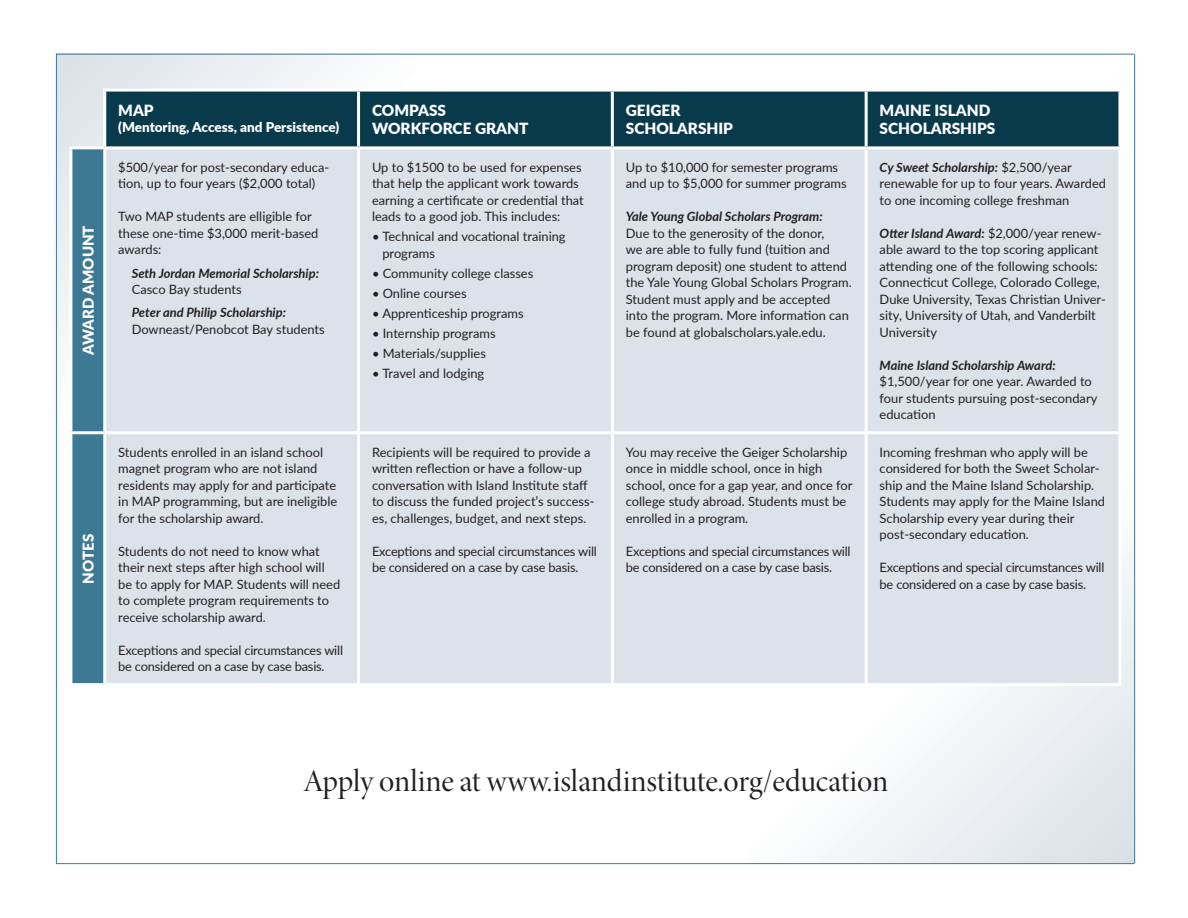
<style>
.page{position:relative;width:1188px;height:918px;background:#fff}
.page>*{position:absolute;margin:0;border:0;box-sizing:border-box;transform-origin:0 0}
.t1{font:31.5px "Minion Pro Disp";letter-spacing:-.005em;color:#231f20}
.t2{font:900 15.3px/18.5px "Lato";color:#fff}
.t3{font:900 15px "Lato";color:#fff}
.t4{font:900 13.5px "Lato";color:#fff}
.t5{font:12.9px/16.5px "Lato";color:#231f20}
.t6{font:italic 700 12.9px "Lato";color:#231f20}
.s1{font-weight:700;font-style:italic}
</style>
<div class="page">
<div style="left:749px;top:461px;width:385px;height:403px;background:linear-gradient(to right,#fff,#e2e7ec)"></div>
<svg style="left:57px;top:55px;width:291px;height:291px"></svg>
<hr style="left:1134px;top:55px;width:1px;height:808px;background:#3e7993">
<hr style="left:56px;top:54px;width:1px;height:809px;background:#3e7993">
<hr style="left:56px;top:54px;width:1078px;height:1px;background:#3e7993">
<hr style="left:56px;top:863px;width:1078px;height:1px;background:#3e7993">
<div style="left:106px;top:92px;width:1012px;height:54px;background:#093a4b"></div>
<div style="left:72px;top:149px;width:31px;height:534px;background:#3e7993"></div>
<div style="left:106px;top:149px;width:1012px;height:534px;background:#dce2e9"></div>
<hr style="left:69px;top:146px;width:36px;height:3px;background:#fff">
<hr style="left:611px;top:92px;width:3px;height:54px;background:#fff">
<hr style="left:865px;top:92px;width:3px;height:54px;background:#fff">
<hr style="left:69px;top:149px;width:3px;height:282px;background:#fff">
<hr style="left:105px;top:146px;width:254px;height:3px;background:#fff">
<hr style="left:103px;top:149px;width:3px;height:282px;background:#fff">
<hr style="left:357px;top:149px;width:3px;height:282px;background:#fff">
<hr style="left:611px;top:149px;width:3px;height:282px;background:#fff">
<hr style="left:865px;top:149px;width:3px;height:282px;background:#fff">
<hr style="left:69px;top:431px;width:36px;height:3px;background:#fff">
<hr style="left:105px;top:431px;width:254px;height:3px;background:#fff">
<hr style="left:359px;top:431px;width:253px;height:3px;background:#fff">
<hr style="left:357px;top:434px;width:3px;height:249px;background:#fff">
<hr style="left:612px;top:431px;width:254px;height:3px;background:#fff">
<hr style="left:611px;top:434px;width:3px;height:249px;background:#fff">
<hr style="left:866px;top:431px;width:255px;height:3px;background:#fff">
<hr style="left:865px;top:434px;width:3px;height:249px;background:#fff">
<hr style="left:1118px;top:434px;width:3px;height:249px;background:#fff">
<hr style="left:612px;top:683px;width:254px;height:3px;background:#fff">
<hr style="left:866px;top:683px;width:255px;height:3px;background:#fff">
<hr style="left:103px;top:89px;width:256px;height:3px;background:#fff">
<hr style="left:357px;top:92px;width:3px;height:54px;background:#fff">
<hr style="left:103px;top:92px;width:3px;height:54px;background:#fff">
<p class="t3" style="left:77px;top:355px;width:131px;rotate:-90deg">AWARD AMOUNT</p>
<p class="t2" style="left:118px;top:100px;width:37px">MAP</p>
<p class="t4" style="left:118px;top:117px;width:223px">(Mentoring, Access, and Persistence)</p>
<p class="t5" style="left:118px;top:158px;width:213px">$500/year for post-secondary educa&shy;tion, up to four years ($2,000 total)</p>
<p class="t5" style="left:118px;top:208px;width:202px">Two MAP students are elligible for these one-time $3,000 merit-based awards:</p>
<p class="t6" style="left:132px;top:263px;width:189px">Seth Jordan Memorial Scholarship:</p>
<p class="t5" style="left:132px;top:281px;width:111px">Casco Bay students</p>
<p class="t6" style="left:132px;top:303px;width:156px">Peter and Philip Scholarship:</p>
<p class="t5" style="left:132px;top:320px;width:195px">Downeast/Penobcot Bay students</p>
<p class="t3" style="left:77px;top:584px;width:51px;rotate:-90deg">NOTES</p>
<p class="t5" style="left:118px;top:443px;width:220px">Students enrolled in an island school magnet program who are not island residents may apply for and participate in MAP programming, but are ineligible for the scholarship award.</p>
<p class="t5" style="left:118px;top:542px;width:223px">Students do not need to know what their next steps after high school will be to apply for MAP. Students will need to complete program requirements to receive scholarship award.</p>
<p class="t5" style="left:118px;top:641px;width:226px">Exceptions and special circumstances will be considered on a case by case basis.</p>
<p class="t2" style="left:372px;top:100px;width:158px">COMPASS<br>WORKFORCE GRANT</p>
<p class="t2" style="left:626px;top:100px;width:109px">GEIGER<br>SCHOLARSHIP</p>
<p class="t2" style="left:880px;top:100px;width:117px">MAINE ISLAND<br>SCHOLARSHIPS</p>
<p class="t5" style="left:372px;top:158px;width:213px">Up to $1500 to be used for expenses that help the applicant work towards earning a certificate or credential that leads to a good job. This includes:</p>
<p class="t5" style="left:382px;top:228px;width:185px;text-indent:-10px">• Technical and vocational training programs</p>
<p class="t5" style="left:372px;top:264px;width:163px">• Community college classes</p>
<p class="t5" style="left:372px;top:284px;width:96px">• Online courses</p>
<p class="t5" style="left:372px;top:304px;width:153px">• Apprenticeship programs</p>
<p class="t5" style="left:372px;top:324px;width:125px">• Internship programs</p>
<p class="t5" style="left:372px;top:344px;width:115px">• Materials/supplies</p>
<p class="t5" style="left:372px;top:364px;width:114px">• Travel and lodging</p>
<p class="t5" style="left:372px;top:443px;width:224px">Recipients will be required to provide a written reflection or have a follow-up conversation with Island Institute staff to discuss the funded project’s success&shy;es, challenges, budget, and next steps.</p>
<p class="t5" style="left:372px;top:542px;width:226px">Exceptions and special circumstances will be considered on a case by case basis.</p>
<p class="t5" style="left:626px;top:158px;width:222px">Up to $10,000 for semester programs and up to $5,000 for summer programs</p>
<p class="t6" style="left:626px;top:207px;width:199px">Yale Young Global Scholars Program:</p>
<p class="t5" style="left:626px;top:224px;width:227px">Due to the generosity of the donor,<br>we are able to fully fund (tuition and program deposit) one student to attend the Yale Young Global Scholars Program.<br>Student must apply and be accepted into the program. More information can be found at globalscholars.yale.edu.</p>
<p class="t5" style="left:626px;top:443px;width:228px">You may receive the Geiger Scholarship once in middle school, once in high school, once for a gap year, and once for college study abroad. Students must be enrolled in a program.</p>
<p class="t5" style="left:626px;top:542px;width:226px">Exceptions and special circumstances will be considered on a case by case basis.</p>
<p class="t5" style="left:880px;top:158px;width:228px"><span class="s1">Cy Sweet Scholarship:</span> $2,500/year renewable for up to four years. Awarded to one incoming college freshman</p>
<p class="t5" style="left:880px;top:224px;width:228px"><span class="s1">Otter Island Award:</span> $2,000/year renew&shy;able award to the top scoring applicant attending one of the following schools:<br>Connecticut College, Colorado College, Duke University, Texas Christian Univer&shy;sity, University of Utah, and Vanderbilt University</p>
<p class="t6" style="left:880px;top:356px;width:178px">Maine Island Scholarship Award:</p>
<p class="t5" style="left:880px;top:373px;width:219px">$1,500/year for one year. Awarded to four students pursuing post-secondary education</p>
<p class="t5" style="left:880px;top:443px;width:227px">Incoming freshman who apply will be considered for both the Sweet Scholar&shy;ship and the Maine Island Scholarship.<br>Students may apply for the Maine Island Scholarship every year during their post-secondary education.</p>
<p class="t5" style="left:880px;top:559px;width:226px">Exceptions and special circumstances will be considered on a case by case basis.</p>
<h1 class="t1" style="left:303px;top:762px;width:587px">Apply online at www.islandinstitute.org/education</h1>
</div>
